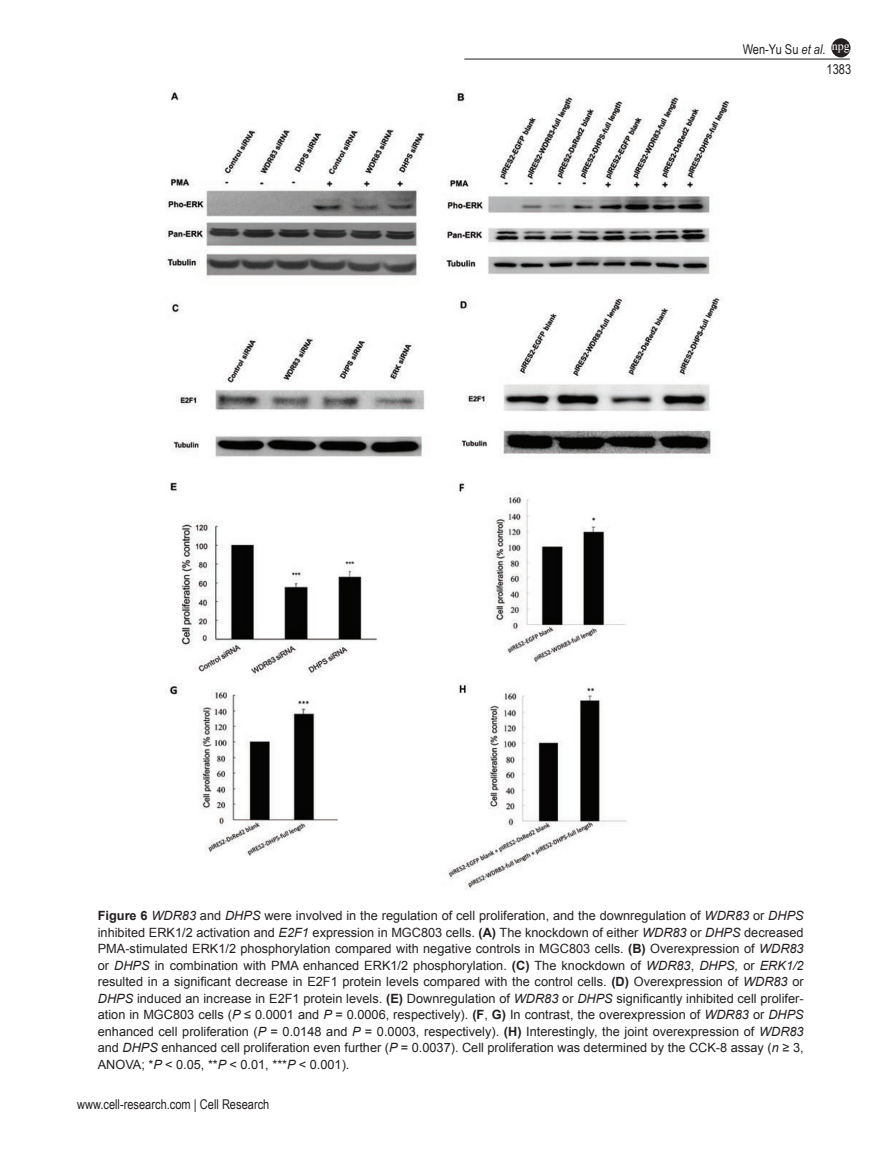
<style>
.page{position:relative;width:893px;height:1170px;background:#fff}
.page>*{position:absolute;margin:0;border:0;box-sizing:border-box;transform-origin:0 0}
.t1{font:13.5px "Arial Narrow";color:#231f20}
.t2{font:12.75px/16.5px "Arial";color:#231f20}
.t3{font:12.75px/16.5px "Arial MT2";color:#231f20;text-align:justify}
.t4{font:12px "Times New Roman PSMT2";color:#fff}
.s1{font-style:italic}
.s2{font-weight:700}
.s3{font-family:"Arial MT2"}
.s4{font-family:"Arial";font-weight:700}
.s5{font-family:"Arial"}
.s6{font-family:"Arial";font-style:italic}
</style>
<div class="page">
<hr style="left:464px;top:59px;width:386px;height:1px;background:#231f20">
<div style="left:832px;top:39px;width:18px;height:18px;background:#231f20;border-radius:50%"></div>
<div style="left:831px;top:38px;width:19px;height:19px;border:2px solid #231f20;border-radius:50%"></div>
<img style="left:166px;top:89px;width:564px;height:801px">
<p class="t1" style="left:743px;top:40px;width:84px">Wen-Yu Su <span class="s1">et al</span>.</p>
<p class="t4" style="left:832px;top:38px;width:19px">npg</p>
<p class="t1" style="left:826px;top:59px;width:26px">1383</p>
<p class="t2" style="left:98px;top:907px;width:707px"><span class="s2">Figure 6</span> <span class="s1">WDR83</span> and <span class="s1">DHPS</span> were involved in the regulation of cell proliferation, and the downregulation of <span class="s1">WDR83</span> or <span class="s1">DHPS </span><span class="s3">inhibited ERK1/2 activation and</span> <span class="s1">E2F1</span> expression in MGC803 cells. <span class="s2">(A)</span> The knockdown of either <span class="s1">WDR83</span> or <span class="s1">DHPS</span> decreased</p>
<p class="t3" style="left:98px;top:940px;width:707px">PMA-stimulated ERK1/2 phosphorylation compared with negative controls in MGC803 cells. <span class="s4">(B)</span> <span class="s5">Overexpression of</span> <span class="s6">WDR83 </span><span class="s5">or</span> <span class="s6">DHPS</span> in combination with PMA enhanced ERK1/2 phosphorylation. <span class="s4">(C)</span> <span class="s5">The knockdown of</span> <span class="s6">WDR83</span><span class="s5">,</span> <span class="s6">DHPS,</span> <span class="s5">or</span> <span class="s6">ERK1/2 </span>resulted in a significant decrease in E2F1 protein levels compared with the control cells. <span class="s4">(D)</span> <span class="s5">Overexpression of</span> <span class="s6">WDR83</span> <span class="s5">or </span><span class="s6">DHPS</span> induced an increase in E2F1 protein levels. <span class="s4">(E)</span> <span class="s5">Downregulation of</span> <span class="s6">WDR83</span> <span class="s5">or</span> <span class="s6">DHPS</span> significantly inhibited cell prolifer<span class="s5">-</span></p>
<p class="t2" style="left:98px;top:1006px;width:707px;text-align:justify">ation in MGC803 cells (<span class="s1">P</span> <span class="s3">≤ 0.0001 and</span> <span class="s1">P</span> = 0.0006, respectively). <span class="s2">(F</span>, <span class="s2">G)</span> In contrast, the overexpression of <span class="s1">WDR83</span> or <span class="s1">DHPS </span>enhanced cell proliferation (<span class="s1">P</span> = 0.0148 and <span class="s1">P</span> = 0.0003, respectively). <span class="s2">(H)</span> Interestingly, the joint overexpression of <span class="s1">WDR83 </span>and <span class="s1">DHPS</span> enhanced cell proliferation even further (<span class="s1">P</span> = 0.0037). Cell proliferation was determined by the CCK-8 assay (<span class="s1">n</span> <span class="s3">≥ 3, </span>ANOVA; *<span class="s1">P</span> &lt; 0.05, **<span class="s1">P</span> &lt; 0.01, ***<span class="s1">P</span> &lt; 0.001).</p>
<p class="t1" style="left:77px;top:1094px;width:194px">www.cell-research.com | Cell Research</p>
</div>
